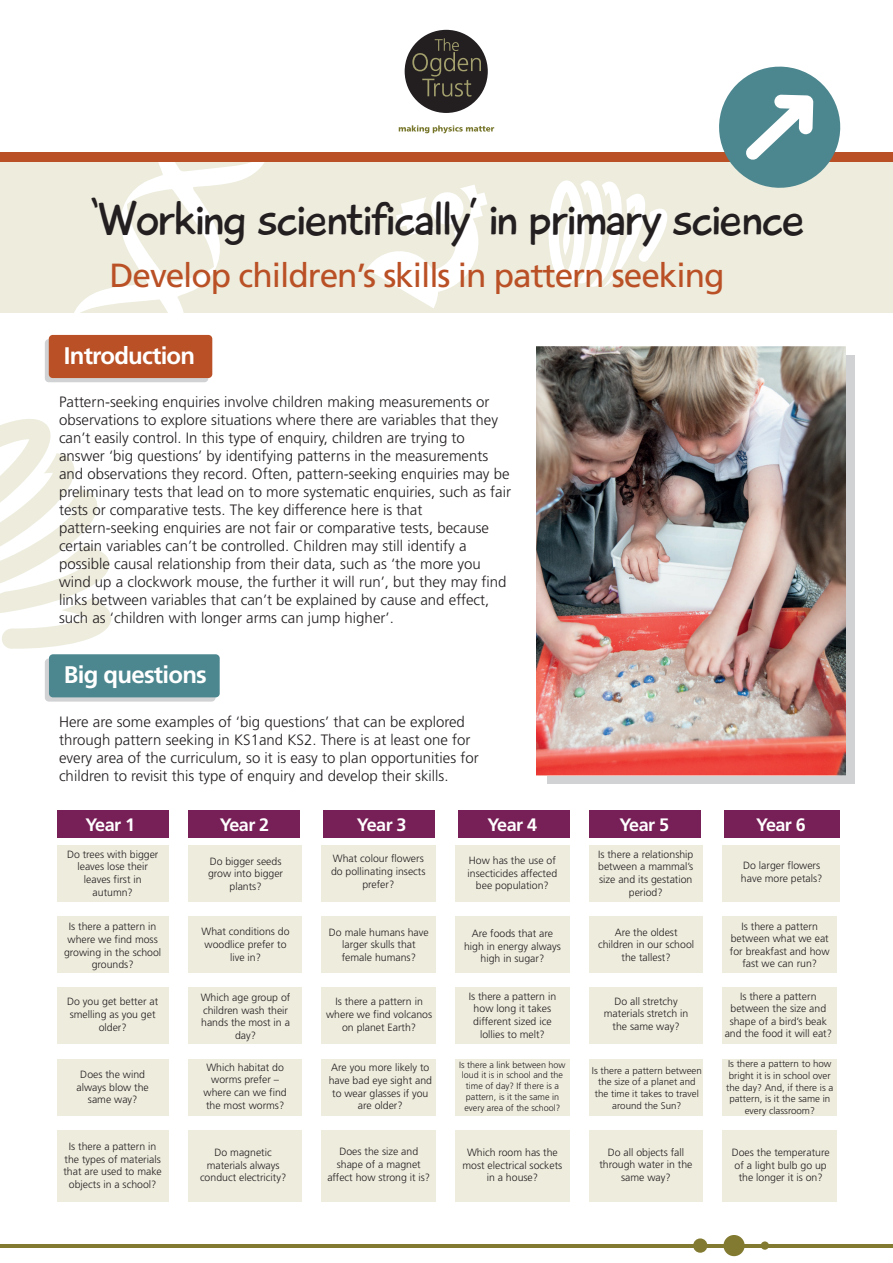
<style>
.page{position:relative;width:893px;height:1263px;background:#fff}
.page>*{position:absolute;margin:0;border:0;box-sizing:border-box;transform-origin:0 0}
.t1{font:49.5px "Playtime With Hot Toddies";letter-spacing:-.03em;color:#231f20}
.t2{font:33.45px "Frutiger";letter-spacing:-.03em;color:#ba5025}
.t3{font:700 24px "Frutiger";letter-spacing:-.03em;color:#fff}
.t4{font:700 18px "Frutiger";letter-spacing:-.03em;color:#fff}
.t5{font:300 15px/18px "Frutiger";color:#231f20}
.t6{font:300 10.5px/12.6px "Frutiger";color:#231f20;text-align:center}
.t7{font:300 9.75px/11.7px "Frutiger";color:#231f20;text-align:center}
.t8{font:300 9px/10.8px "Frutiger";color:#231f20;text-align:center}
</style>
<div class="page">
<div style="left:548px;top:355px;width:307px;height:429px;background:#d1d2d4"></div>
<svg style="left:0;top:419px;width:111px;height:230px"></svg>
<div style="left:45px;top:339px;width:163px;height:43px;background:#d1d2d4;border-radius:4px"></div>
<div style="left:0;top:156px;width:893px;height:157px;background:#edecdd"></div>
<svg style="left:548px;top:180px;width:120px;height:107px"></svg>
<svg style="left:72px;top:162px;width:193px;height:182px"></svg>
<svg style="left:367px;top:185px;width:120px;height:123px"></svg>
<div style="left:0;top:152px;width:893px;height:10px;background:#ba5025"></div>
<hr style="left:0;top:1244px;width:893px;height:3px;background:#817a30">
<div style="left:49px;top:335px;width:163px;height:43px;background:#ba5025;border-radius:4px"></div>
<div style="left:45px;top:658px;width:171px;height:44px;background:linear-gradient(to right,#d1d2d4,#d1d2d4);border-radius:4px"></div>
<div style="left:49px;top:654px;width:171px;height:43px;background:#4c878f;border-radius:4px"></div>
<div style="left:723px;top:1235px;width:22px;height:21px;background:#817a30;border-radius:50%"></div>
<div style="left:693px;top:1238px;width:14px;height:15px;background:#817a30;border-radius:50%"></div>
<div style="left:761px;top:1241px;width:8px;height:9px;background:#817a30;border-radius:50%"></div>
<svg style="left:719px;top:66px;width:122px;height:122px"></svg>
<div style="left:405px;top:30px;width:83px;height:83px;background:#231f20;border-radius:50%"></div>
<svg style="left:412px;top:38px;width:69px;height:59px"></svg>
<svg style="left:399px;top:125px;width:95px;height:8px"></svg>
<div style="left:57px;top:811px;width:112px;height:27px;background:#771f57"></div>
<div style="left:188px;top:811px;width:112px;height:27px;background:#771f57"></div>
<div style="left:323px;top:811px;width:112px;height:27px;background:#771f57"></div>
<div style="left:458px;top:811px;width:111px;height:27px;background:#771f57"></div>
<div style="left:589px;top:811px;width:112px;height:27px;background:#771f57"></div>
<div style="left:724px;top:811px;width:116px;height:27px;background:#771f57"></div>
<div style="left:57px;top:846px;width:783px;height:56px;background:#edecdd"></div>
<div style="left:57px;top:988px;width:779px;height:56px;background:#edecdd"></div>
<div style="left:57px;top:917px;width:779px;height:56px;background:#edecdd"></div>
<div style="left:57px;top:1059px;width:779px;height:56px;background:#edecdd"></div>
<div style="left:57px;top:1130px;width:779px;height:71px;background:#edecdd"></div>
<div style="left:170px;top:835px;width:18px;height:380px;background:#fff"></div>
<div style="left:302px;top:835px;width:19px;height:380px;background:#fff"></div>
<div style="left:436px;top:835px;width:19px;height:380px;background:#fff"></div>
<div style="left:570px;top:835px;width:18px;height:380px;background:#fff"></div>
<div style="left:703px;top:835px;width:19px;height:380px;background:#fff"></div>
<img style="left:537px;top:346px;width:309px;height:429px">
<h1 class="t1" style="left:90px;top:188px;width:717px">‘Working scientifically’ in primary science</h1>
<h2 class="t2" style="left:109px;top:256px;width:617px">Develop children’s skills in pattern seeking</h2>
<h3 class="t3" style="left:64px;top:341px;width:133px">Introduction</h3>
<p class="t5" style="left:59px;top:393px;width:453px">Pattern-seeking enquiries involve children making measurements or observations to explore situations where there are variables that they can’t easily control. In this type of enquiry, children are trying to answer ‘big questions’ by identifying patterns in the measurements and observations they record. Often, pattern-seeking enquiries may be preliminary tests that lead on to more systematic enquiries, such as fair tests or comparative tests. The key difference here is that pattern-seeking enquiries are not fair or comparative tests, because certain variables can’t be controlled. Children may still identify a possible causal relationship from their data, such as ‘the more you wind up a clockwork mouse, the further it will run’, but they may find links between variables that can’t be explained by cause and effect, such as ‘children with longer arms can jump higher’.</p>
<h3 class="t3" style="left:64px;top:661px;width:145px">Big questions</h3>
<p class="t5" style="left:59px;top:712px;width:421px">Here are some examples of ‘big questions’ that can be explored through pattern seeking in KS1and KS2. There is at least one for every area of the curriculum, so it is easy to plan opportunities for children to revisit this type of enquiry and develop their skills.</p>
<h3 class="t4" style="left:85px;top:814px;width:51px">Year 1</h3>
<h3 class="t4" style="left:220px;top:814px;width:51px">Year 2</h3>
<h3 class="t4" style="left:357px;top:814px;width:51px">Year 3</h3>
<h3 class="t4" style="left:487px;top:814px;width:51px">Year 4</h3>
<h3 class="t4" style="left:619px;top:814px;width:51px">Year 5</h3>
<h3 class="t4" style="left:756px;top:814px;width:51px">Year 6</h3>
<p class="t6" style="left:67px;top:848px;width:93px">Do trees with bigger leaves lose their leaves first in autumn?</p>
<p class="t6" style="left:64px;top:920px;width:99px">Is there a pattern in where we find moss growing in the school grounds?</p>
<p class="t6" style="left:67px;top:995px;width:93px">Do you get better at smelling as you get older?</p>
<p class="t6" style="left:598px;top:848px;width:97px">Is there a relationship between a mammal’s size and its gestation period?</p>
<p class="t6" style="left:598px;top:926px;width:98px">Are the oldest children in our school the tallest?</p>
<p class="t6" style="left:604px;top:995px;width:86px">Do all stretchy materials stretch in the same way?</p>
<p class="t6" style="left:331px;top:852px;width:96px">What colour flowers do pollinating insects prefer?</p>
<p class="t6" style="left:329px;top:926px;width:101px">Do male humans have larger skulls that female humans?</p>
<p class="t6" style="left:326px;top:995px;width:107px">Is there a pattern in where we find volcanos on planet Earth?</p>
<p class="t6" style="left:468px;top:854px;width:91px">How has the use of insecticides affected bee population?</p>
<p class="t6" style="left:741px;top:859px;width:83px;text-align:left">Do larger flowers have more petals?</p>
<p class="t6" style="left:208px;top:855px;width:77px">Do bigger seeds grow into bigger plants?</p>
<p class="t6" style="left:202px;top:925px;width:90px">What conditions do woodlice prefer to live in?</p>
<p class="t6" style="left:201px;top:991px;width:91px">Which age group of children wash their hands the most in a day?</p>
<p class="t6" style="left:730px;top:920px;width:101px">Is there a pattern between what we eat for breakfast and how fast we can run?</p>
<p class="t6" style="left:725px;top:989px;width:109px">Is there a pattern between the size and shape of a bird’s beak and the food it will eat?</p>
<p class="t6" style="left:464px;top:927px;width:98px">Are foods that are high in energy always high in sugar?</p>
<p class="t6" style="left:469px;top:990px;width:89px">Is there a pattern in how long it takes different sized ice lollies to melt?</p>
<p class="t8" style="left:459px;top:1059px;width:108px">Is there a link between how loud it is in school and the time of day? If there is a pattern, is it the same in every area of the school?</p>
<p class="t6" style="left:463px;top:1146px;width:101px">Which room has the most electrical sockets in a house?</p>
<p class="t7" style="left:726px;top:1058px;width:109px">Is there a pattern to how bright it is in school over the day? And, if there is a pattern, is it the same in every classroom?</p>
<p class="t6" style="left:204px;top:1061px;width:85px">Which habitat do worms prefer – where can we find the most worms?</p>
<p class="t6" style="left:329px;top:1061px;width:105px">Are you more likely to have bad eye sight and to wear glasses if you are older?</p>
<p class="t7" style="left:592px;top:1064px;width:111px">Is there a pattern between the size of a planet and the time it takes to travel around the Sun?</p>
<p class="t6" style="left:77px;top:1068px;width:74px">Does the wind always blow the same way?</p>
<p class="t6" style="left:63px;top:1140px;width:100px">Is there a pattern in the types of materials that are used to make objects in a school?</p>
<p class="t6" style="left:327px;top:1145px;width:104px">Does the size and shape of a magnet affect how strong it is?</p>
<p class="t6" style="left:599px;top:1146px;width:95px">Do all objects fall through water in the same way?</p>
<p class="t6" style="left:732px;top:1146px;width:99px">Does the temperature of a light bulb go up the longer it is on?</p>
<p class="t6" style="left:200px;top:1146px;width:88px">Do magnetic materials always conduct electricity?</p>
</div>
